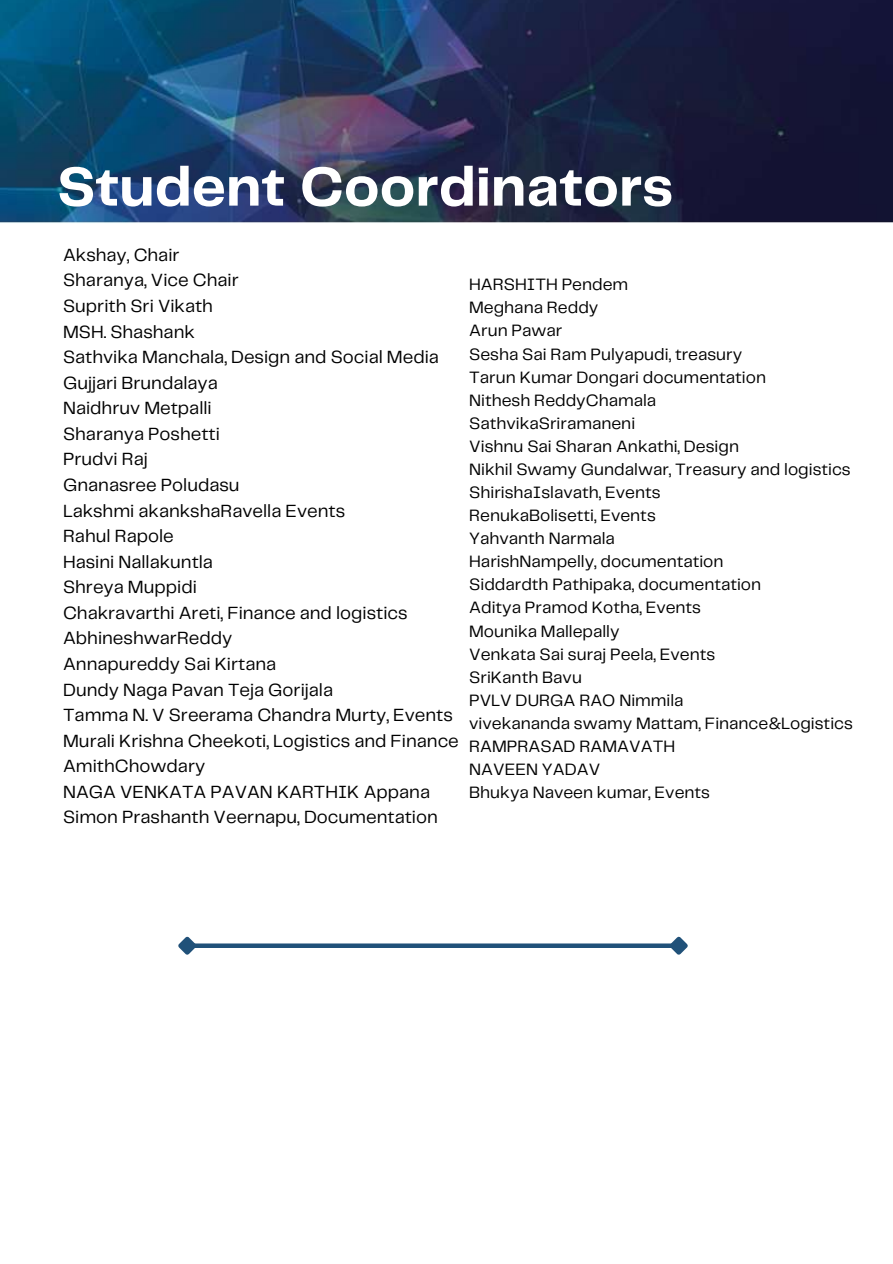
<style>
.page{position:relative;width:893px;height:1264px;background:#fff}
.page>*{position:absolute;margin:0;border:0;box-sizing:border-box;transform-origin:0 0}
.t1{font:700 57px "Telegraf";color:#fff}
.t2{font:18.3px/25.5px "Telegraf";color:#000}
.t3{font:17.1px/23.1px "Telegraf";color:#000}
</style>
<div class="page">
<img style="left:0;top:0;width:892px;height:223px">
<div style="left:193px;top:943px;width:480px;height:5px;background:#205179"></div>
<svg style="left:178px;top:936px;width:22px;height:19px"></svg>
<svg style="left:665px;top:936px;width:23px;height:19px"></svg>
<h1 class="t1" style="left:57px;top:162px;width:617px">Student Coordinators</h1>
<p class="t2" style="left:63px;top:243px;width:397px">Akshay, Chair<br>Sharanya, Vice Chair<br>Suprith Sri Vikath<br>MSH. Shashank<br>Sathvika Manchala, Design and Social Media<br>Gujjari Brundalaya<br>Naidhruv Metpalli<br>Sharanya Poshetti<br>Prudvi Raj<br>Gnanasree Poludasu<br>Lakshmi akankshaRavella Events<br>Rahul Rapole<br>Hasini Nallakuntla<br>Shreya Muppidi<br>Chakravarthi Areti, Finance and logistics<br>AbhineshwarReddy<br>Annapureddy Sai Kirtana<br>Dundy Naga Pavan Teja Gorijala<br>Tamma N. V Sreerama Chandra Murty, Events<br>Murali Krishna Cheekoti, Logistics and Finance<br>AmithChowdary<br>NAGA VENKATA PAVAN KARTHIK Appana<br>Simon Prashanth Veernapu, Documentation</p>
<p class="t3" style="left:469px;top:274px;width:385px">HARSHITH Pendem<br>Meghana Reddy<br>Arun Pawar<br>Sesha Sai Ram Pulyapudi, treasury<br>Tarun Kumar Dongari documentation<br>Nithesh ReddyChamala<br>SathvikaSriramaneni<br>Vishnu Sai Sharan Ankathi, Design<br>Nikhil Swamy Gundalwar, Treasury and logistics<br>ShirishaIslavath, Events<br>RenukaBolisetti, Events<br>Yahvanth Narmala<br>HarishNampelly, documentation<br>Siddardth Pathipaka, documentation<br>Aditya Pramod Kotha, Events<br>Mounika Mallepally<br>Venkata Sai suraj Peela, Events<br>SriKanth Bavu<br>PVLV DURGA RAO Nimmila<br>vivekananda swamy Mattam, Finance&amp;Logistics<br>RAMPRASAD RAMAVATH<br>NAVEEN YADAV<br>Bhukya Naveen kumar, Events</p>
</div>
